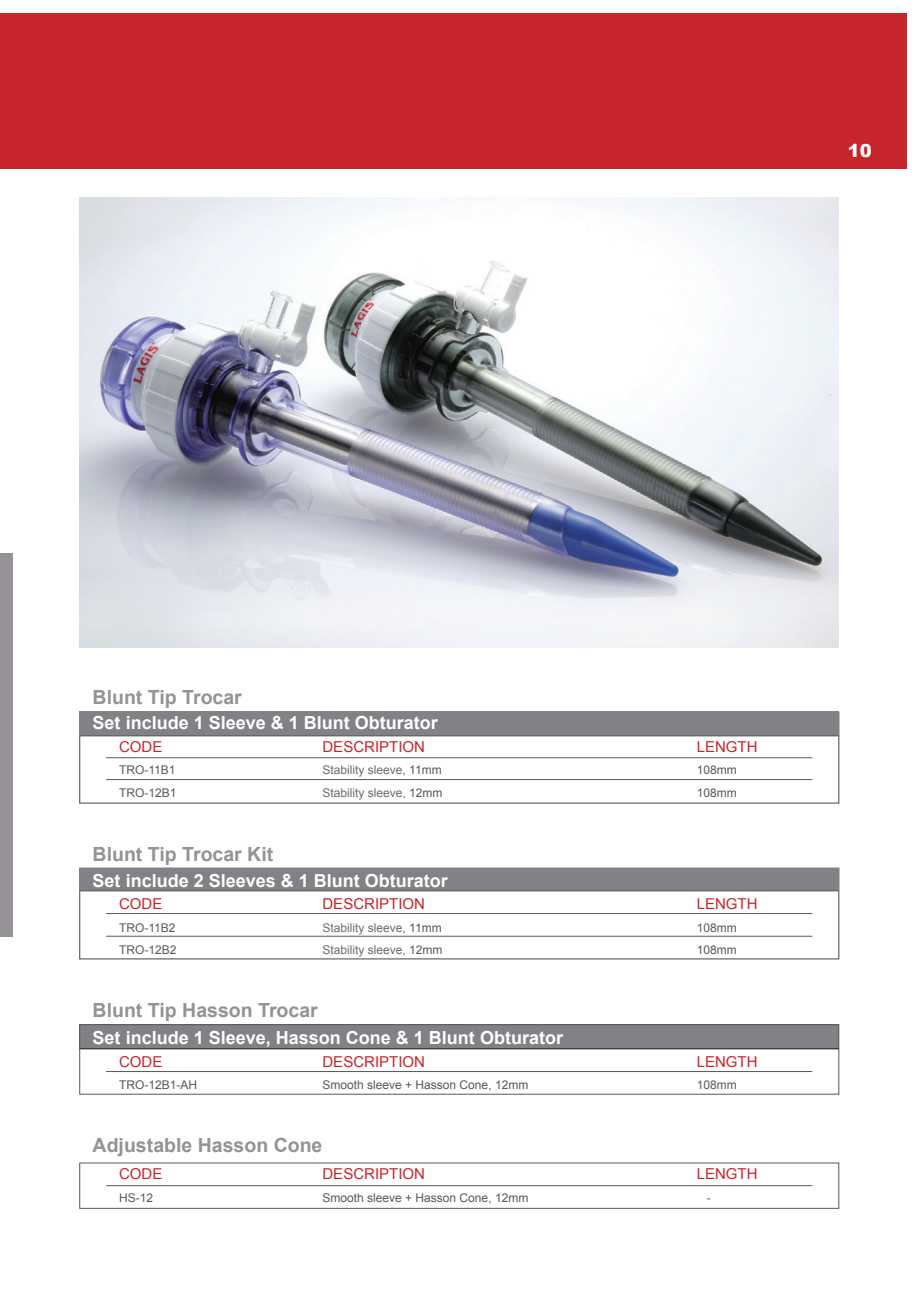
<style>
.page{position:relative;width:919px;height:1289px;background:#fff}
.page>*{position:absolute;margin:0;border:0;box-sizing:border-box;transform-origin:0 0}
.t1{font:700 19.5px "Arial";color:#969197}
.t2{font:700 18px "Arial";color:#fff}
.t3{font:900 18px "Arial";color:#fff}
.t4{font:15px "Arial";color:#c8242b}
.t5{font:12px "Arial";color:#57585a}
.t6{font:12px "Arial";color:#6c6d70}
.s1{color:#57585a}
</style>
<div class="page">
<div style="left:80px;top:1024px;width:758px;height:24px;background:#808285"></div>
<div style="left:0;top:13px;width:906px;height:156px;background:#c8242b"></div>
<div style="left:0;top:553px;width:13px;height:383px;background:#969197"></div>
<img style="left:80px;top:197px;width:758px;height:450px">
<div style="left:79px;top:867px;width:760px;height:92px;border:1px solid #57585a"></div>
<div style="left:79px;top:1024px;width:760px;height:70px;border:1px solid #57585a"></div>
<img style="left:79px;top:711px;width:7px;height:168px">
<div style="left:80px;top:711px;width:758px;height:25px;background:#808285"></div>
<hr style="left:80px;top:735px;width:758px;height:1px;background:#57585a">
<hr style="left:106px;top:757px;width:706px;height:1px;background:#57585a">
<hr style="left:106px;top:779px;width:706px;height:1px;background:#57585a">
<div style="left:80px;top:868px;width:758px;height:22px;background:#808285"></div>
<hr style="left:80px;top:890px;width:758px;height:1px;background:#57585a">
<hr style="left:106px;top:913px;width:706px;height:1px;background:#57585a">
<hr style="left:106px;top:935px;width:706px;height:1px;background:#57585a">
<hr style="left:80px;top:1048px;width:758px;height:1px;background:#231f20">
<hr style="left:106px;top:1071px;width:706px;height:1px;background:#57585a">
<hr style="left:106px;top:1185px;width:706px;height:1px;background:#57585a">
<h2 class="t3" style="left:847px;top:137px;width:26px">10</h2>
<h1 class="t1" style="left:93px;top:684px;width:151px">Blunt Tip Trocar</h1>
<h2 class="t2" style="left:93px;top:711px;width:347px">Set include 1 Sleeve &amp; 1 Blunt Obturator</h2>
<p class="t4" style="left:119px;top:736px;width:45px">CODE</p>
<p class="t4" style="left:322px;top:736px;width:104px">DESCRIPTION</p>
<p class="t4" style="left:696px;top:736px;width:62px">LENGTH</p>
<p class="t5" style="left:119px;top:762px;width:58px">TRO-11B1</p>
<p class="t6" style="left:322px;top:762px;width:121px">Stability sleeve, <span class="s1">11mm</span></p>
<p class="t5" style="left:696px;top:762px;width:42px">108mm</p>
<p class="t5" style="left:119px;top:784px;width:59px">TRO-12B1</p>
<p class="t6" style="left:322px;top:784px;width:122px">Stability sleeve, <span class="s1">12mm</span></p>
<p class="t5" style="left:696px;top:784px;width:42px">108mm</p>
<h1 class="t1" style="left:93px;top:841px;width:182px">Blunt Tip Trocar Kit</h1>
<h2 class="t2" style="left:93px;top:868px;width:357px">Set include 2 Sleeves &amp; 1 Blunt Obturator</h2>
<p class="t4" style="left:119px;top:894px;width:45px">CODE</p>
<p class="t4" style="left:322px;top:894px;width:104px">DESCRIPTION</p>
<p class="t4" style="left:696px;top:894px;width:62px">LENGTH</p>
<p class="t5" style="left:119px;top:919px;width:58px">TRO-11B2</p>
<p class="t6" style="left:322px;top:919px;width:121px">Stability sleeve, <span class="s1">11mm</span></p>
<p class="t5" style="left:696px;top:919px;width:42px">108mm</p>
<p class="t5" style="left:119px;top:942px;width:59px">TRO-12B2</p>
<p class="t6" style="left:322px;top:942px;width:122px">Stability sleeve, <span class="s1">12mm</span></p>
<p class="t5" style="left:696px;top:942px;width:42px">108mm</p>
<h1 class="t1" style="left:93px;top:997px;width:227px">Blunt Tip Hasson Trocar</h1>
<h2 class="t2" style="left:93px;top:1026px;width:472px">Set include 1 Sleeve, Hasson Cone &amp; 1 Blunt Obturator</h2>
<p class="t4" style="left:119px;top:1051px;width:45px">CODE</p>
<p class="t4" style="left:322px;top:1051px;width:104px">DESCRIPTION</p>
<p class="t4" style="left:696px;top:1051px;width:62px">LENGTH</p>
<p class="t5" style="left:119px;top:1077px;width:80px">TRO-12B1-AH</p>
<p class="t5" style="left:322px;top:1077px;width:207px">Smooth sleeve + Hasson Cone, 12mm</p>
<p class="t5" style="left:696px;top:1077px;width:42px">108mm</p>
<h1 class="t1" style="left:93px;top:1132px;width:231px">Adjustable Hasson Cone</h1>
<p class="t4" style="left:119px;top:1164px;width:45px">CODE</p>
<p class="t4" style="left:322px;top:1164px;width:104px">DESCRIPTION</p>
<p class="t4" style="left:696px;top:1164px;width:62px">LENGTH</p>
<p class="t5" style="left:119px;top:1189px;width:36px">HS-12</p>
<p class="t5" style="left:322px;top:1189px;width:207px">Smooth sleeve + Hasson Cone, 12mm</p>
<p class="t5" style="left:706px;top:1189px;width:5px">-</p>
</div>
